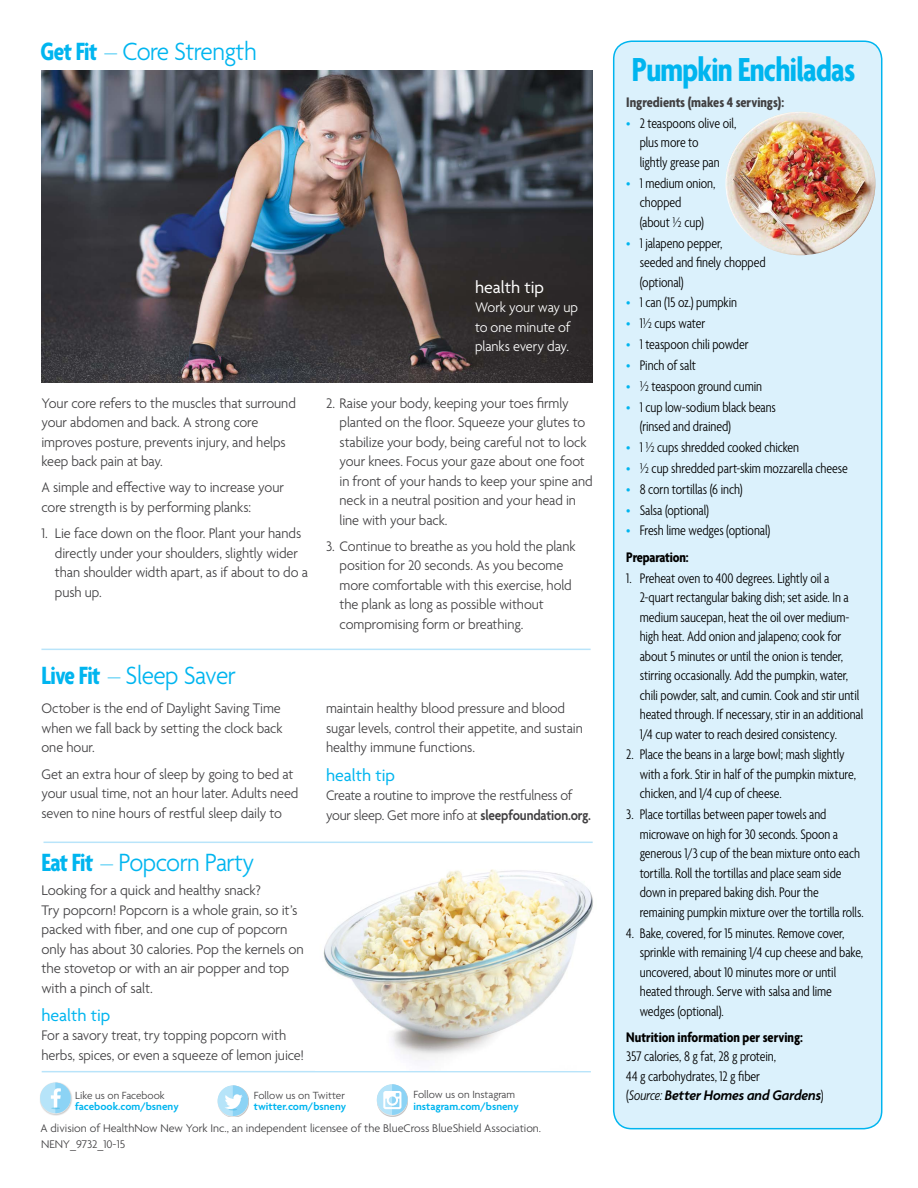
<style>
.page{position:relative;width:918px;height:1188px;background:#fff}
.page>*{position:absolute;margin:0;border:0;box-sizing:border-box;transform-origin:0 0}
.t1{font:700 condensed 36px "Agenda";letter-spacing:-.02em;color:#00b5ef;scale:.94 1}
.t2{font:300 27px "Agenda";letter-spacing:-.02em;color:#00b5ef;scale:.94 1}
.t3{font:18px "Agenda";color:#00b5ef}
.t4{font:18px "Agenda";color:#fff}
.t5{font:300 condensed 15px/19.5px "Agenda";letter-spacing:-.005em;color:#000}
.t6{font:300 15px/19.5px "Agenda";letter-spacing:-.005em;color:#414042;scale:.95 1}
.t7{font:300 15px/19.5px "Agenda";letter-spacing:-.005em;color:#414042}
.t8{font:300 15px/19.5px "Agenda";letter-spacing:-.005em;color:#414042;scale:.94 1}
.t9{font:300 15px/19.5px "Agenda";letter-spacing:-.005em;color:#fff;scale:.95 1}
.t10{font:700 condensed 15px "Agenda";color:#000}
.t11{font:700 condensed 15px "Agenda";letter-spacing:-.005em;color:#414042}
.t12{font:300 12px "Agenda";color:#414042}
.t13{font:600 11.25px "Agenda";color:#00b5ef}
.t14{font:300 11.25px "Agenda";color:#414042}
.s1{font-weight:700;font-stretch:condensed}
.s2{font-weight:100}
.s3{font-weight:600}
.s4{color:#00b5ef}
.s5{font-weight:700}
.s6{font-style:italic}
.s7{font-weight:600;font-style:italic;font-stretch:normal}
</style>
<div class="page">
<div style="left:39px;top:1081px;width:33px;height:35px;background:#000;opacity:.25"></div>
<svg style="left:40px;top:1084px;width:31px;height:30px"></svg>
<div style="left:40px;top:1083px;width:31px;height:30px;background:#b6e4f9;border-radius:50%"></div>
<svg style="left:51px;top:1083px;width:20px;height:30px"></svg>
<div style="left:218px;top:1086px;width:31px;height:31px;background:#000;opacity:.25"></div>
<svg style="left:218px;top:1086px;width:30px;height:31px"></svg>
<div style="left:218px;top:1085px;width:30px;height:31px;background:#b6e4f9;border-radius:50%"></div>
<svg style="left:225px;top:1085px;width:23px;height:31px"></svg>
<div style="left:377px;top:1084px;width:31px;height:32px;background:#000;opacity:.25"></div>
<svg style="left:377px;top:1085px;width:30px;height:31px"></svg>
<div style="left:377px;top:1084px;width:30px;height:31px;background:#b6e4f9;border-radius:50%"></div>
<svg style="left:383px;top:1084px;width:24px;height:31px"></svg>
<hr style="left:42px;top:1071px;width:549px;height:1px;background:#b9e4fa">
<div style="left:614px;top:41px;width:268px;height:1088px;background:#dbf1fc;border-radius:18px"></div>
<div style="left:613px;top:40px;width:269px;height:1089px;border:2px solid #00b5ef;border-radius:18px"></div>
<hr style="left:44px;top:842px;width:549px;height:1px;background:#b9e4fa">
<hr style="left:41px;top:649px;width:550px;height:1px;background:#b9e4fa">
<img style="left:725px;top:112px;width:150px;height:143px">
<img style="left:41px;top:71px;width:552px;height:311px">
<img style="left:323px;top:869px;width:270px;height:192px">
<h2 class="t2" style="left:40px;top:37px;width:232px"><span class="s1">Get Fit</span> <span class="s2">–</span> Core Strength</h2>
<p class="t6" style="left:41px;top:394px;width:269px">Your core refers to the muscles that surround your abdomen and back. A strong core improves posture, prevents injury, and helps keep back pain at bay.</p>
<p class="t6" style="left:41px;top:479px;width:257px">A simple and effective way to increase your core strength is by performing planks:</p>
<p class="t6" style="left:55px;top:525px;width:268px;text-indent:-13px">1. Lie face down on the floor. Plant your hands directly under your shoulders, slightly wider than shoulder width apart, as if about to do a push up.</p>
<h2 class="t2" style="left:42px;top:661px;width:208px"><span class="s1">Live Fit</span> <span class="s2">–</span> Sleep Saver</h2>
<p class="t6" style="left:41px;top:700px;width:255px;text-align:justify">October is the end of Daylight Saving Time when we fall back by setting the clock back one hour.</p>
<p class="t6" style="left:41px;top:765px;width:272px">Get an extra hour of sleep by going to bed at your usual time, not an hour later. Adults need seven to nine hours of restful sleep daily to</p>
<h2 class="t2" style="left:41px;top:848px;width:228px"><span class="s1">Eat Fit</span> <span class="s2">–</span> Popcorn Party</h2>
<p class="t7" style="left:41px;top:881px;width:264px">Looking for a quick and healthy snack?<br>Try popcorn! Popcorn is a whole grain, so it’s packed with fiber, and one cup of popcorn only has about 30 calories. Pop the kernels on the stovetop or with an air popper and top with a pinch of salt.</p>
<p class="t3" style="left:41px;top:1005px;width:71px">health tip</p>
<p class="t6" style="left:41px;top:1027px;width:278px">For a savory treat, try topping popcorn with herbs, spices, or even a squeeze of lemon juice!</p>
<p class="t4" style="left:475px;top:277px;width:71px">health tip</p>
<p class="t9" style="left:475px;top:298px;width:110px">Work your way up to one minute of planks every day.</p>
<p class="t6" style="left:340px;top:394px;width:268px;text-indent:-13px">2. Raise your body, keeping your toes firmly planted on the floor. Squeeze your glutes to stabilize your body, being careful not to lock your knees. Focus your gaze about one foot in front of your hands to keep your spine and neck in a neutral position and your head in line with your back.</p>
<p class="t6" style="left:340px;top:537px;width:250px;text-indent:-13px">3. Continue to breathe as you hold the plank position for 20 seconds. As you become more comfortable with this exercise, hold the plank as long as possible without compromising form or breathing.</p>
<p class="t6" style="left:326px;top:700px;width:272px">maintain healthy blood pressure and blood sugar levels, control their appetite, and sustain healthy immune functions.</p>
<p class="t3" style="left:326px;top:765px;width:71px">health tip</p>
<p class="t8" style="left:326px;top:787px;width:283px">Create a routine to improve the restfulness of your sleep. Get more info at <span class="s3">sleepfoundation.org.</span></p>
<p class="t14" style="left:75px;top:1090px;width:91px">Like us on Facebook</p>
<p class="t13" style="left:75px;top:1101px;width:105px">facebook.com/bsneny</p>
<p class="t14" style="left:254px;top:1090px;width:93px">Follow us on Twitter</p>
<p class="t13" style="left:254px;top:1101px;width:94px">twitter.com/bsneny</p>
<p class="t14" style="left:414px;top:1089px;width:103px">Follow us on Instagram</p>
<p class="t13" style="left:414px;top:1100px;width:107px">instagram.com/bsneny</p>
<p class="t12" style="left:41px;top:1122px;width:502px">A division of HealthNow New York Inc., an independent licensee of the BlueCross BlueShield Association.</p>
<p class="t12" style="left:41px;top:1137px;width:86px">NENY_9732_10-15</p>
<h1 class="t1" style="left:632px;top:50px;width:239px">Pumpkin Enchiladas</h1>
<p class="t11" style="left:626px;top:94px;width:159px">Ingredients (makes 4 servings):</p>
<p class="t5" style="left:640px;top:114px;width:98px;text-indent:-14px"><span class="s4">•</span> 2 teaspoons olive oil, plus more to<br>lightly grease pan</p>
<p class="t5" style="left:640px;top:174px;width:77px;text-indent:-14px"><span class="s4">•</span> 1 medium onion, chopped (about ½ cup)</p>
<p class="t5" style="left:640px;top:234px;width:127px;text-indent:-14px"><span class="s4">•</span> 1 jalapeno pepper,<br>seeded and finely chopped (optional)</p>
<p class="t5" style="left:626px;top:294px;width:112px"><span class="s4">•</span> 1 can (15 oz.) pumpkin</p>
<p class="t5" style="left:626px;top:315px;width:80px"><span class="s4">•</span> 1½ cups water</p>
<p class="t5" style="left:626px;top:336px;width:124px"><span class="s4">•</span> 1 teaspoon chili powder</p>
<p class="t5" style="left:626px;top:356px;width:71px"><span class="s4">•</span> Pinch of salt</p>
<p class="t5" style="left:626px;top:377px;width:137px"><span class="s4">•</span> ½ teaspoon ground cumin</p>
<p class="t5" style="left:640px;top:398px;width:138px;text-indent:-14px"><span class="s4">•</span> 1 cup low-sodium black beans (rinsed and drained)</p>
<p class="t5" style="left:626px;top:438px;width:174px"><span class="s4">•</span> 1 ½ cups shredded cooked chicken</p>
<p class="t5" style="left:626px;top:459px;width:223px"><span class="s4">•</span> ½ cup shredded part-skim mozzarella cheese</p>
<p class="t5" style="left:626px;top:480px;width:118px"><span class="s4">•</span> 8 corn tortillas (6 inch)</p>
<p class="t5" style="left:626px;top:501px;width:84px"><span class="s4">•</span> Salsa (optional)</p>
<p class="t5" style="left:626px;top:518px;width:146px;line-height:26.2px"><span class="s4">•</span> Fresh lime wedges (optional)<br><span class="s5">Preparation:</span></p>
<p class="t5" style="left:640px;top:569px;width:225px;text-indent:-14px">1. Preheat oven to 400 degrees. Lightly oil a 2-quart rectangular baking dish; set aside. In a medium saucepan, heat the oil over medium&shy;high heat. Add onion and jalapeno; cook for about 5 minutes or until the onion is tender, stirring occasionally. Add the pumpkin, water, chili powder, salt, and cumin. Cook and stir until heated through. If necessary, stir in an additional 1/4 cup water to reach desired consistency.</p>
<p class="t5" style="left:640px;top:746px;width:218px;text-indent:-14px">2. Place the beans in a large bowl; mash slightly with a fork. Stir in half of the pumpkin mixture, chicken, and 1/4 cup of cheese.</p>
<p class="t5" style="left:640px;top:806px;width:225px;text-indent:-14px">3. Place tortillas between paper towels and microwave on high for 30 seconds. Spoon a generous 1/3 cup of the bean mixture onto each tortilla. Roll the tortillas and place seam side down in prepared baking dish. Pour the remaining pumpkin mixture over the tortilla rolls.</p>
<p class="t5" style="left:640px;top:924px;width:225px;text-indent:-14px">4. Bake, covered, for 15 minutes. Remove cover, sprinkle with remaining 1/4 cup cheese and bake, uncovered, about 10 minutes more or until heated through. Serve with salsa and lime wedges (optional).</p>
<p class="t10" style="left:626px;top:1029px;width:178px">Nutrition information per serving:</p>
<p class="t5" style="left:626px;top:1048px;width:199px">357 calories, 8 g fat, 28 g protein,<br>44 g carbohydrates, 12 g fiber<br>(<span class="s6">Source:</span> <span class="s7">Better Homes and Gardens</span>)</p>
</div>
